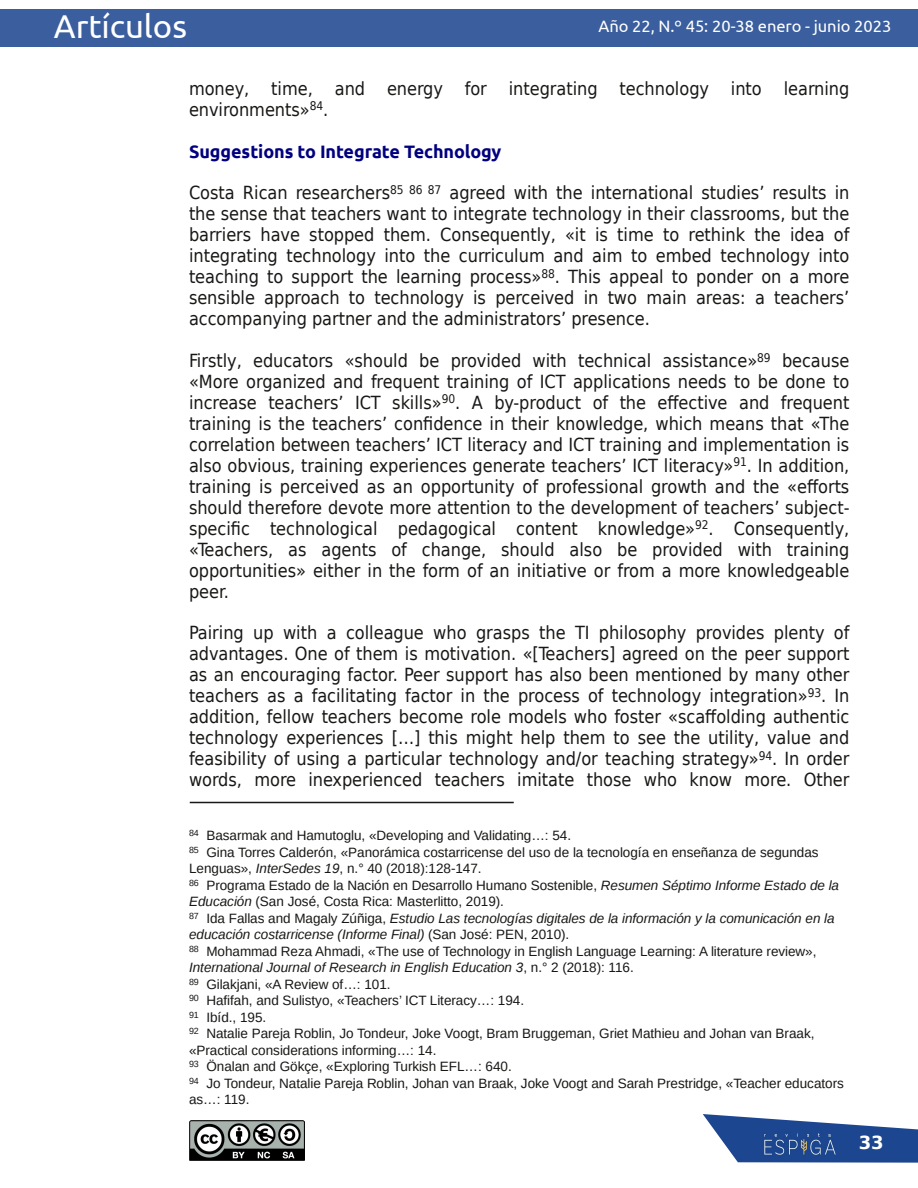
<style>
.page{position:relative;width:918px;height:1188px;background:#fff}
.page>*{position:absolute;margin:0;border:0;box-sizing:border-box;transform-origin:0 0}
.t1{font:33px "Ubuntu";color:#fff}
.t2{font:18px/21px "DejaVu Sans Condensed";color:#181715;text-align:justify}
.t3{font:700 18px "Ubuntu";letter-spacing:-.005em;color:#010180}
.t4{font:700 18px "DejaVu Sans";color:#fff}
.t5{font:16.5px "Ubuntu";color:#fff}
.t6{font:13.5px/16.5px "Liberation Sans";color:#181715}
.s1{font-style:italic}
</style>
<div class="page">
<svg style="left:703px;top:1114px;width:215px;height:49px"></svg>
<img style="left:741px;top:1129px;width:118px;height:31px">
<div style="left:0;top:9px;width:918px;height:38px;background:#3a5e9e"></div>
<img style="left:190px;top:1120px;width:114px;height:41px">
<hr style="left:190px;top:802px;width:324px;height:1px;background:#181715">
<h1 class="t1" style="left:54px;top:8px;width:135px">Artículos</h1>
<p class="t5" style="left:599px;top:16px;width:294px">Año 22, N.º 45: 20-38 enero - junio 2023</p>
<p class="t2" style="left:189px;top:78px;width:662px">money, time, and energy for integrating technology into learning environments»<sup>84</sup>.</p>
<p class="t3" style="left:189px;top:141px;width:314px">Suggestions to Integrate Technology</p>
<p class="t2" style="left:189px;top:183px;width:662px">Costa Rican researchers<sup>85</sup> <sup>86</sup> <sup>87</sup> agreed with the international studies’ results in the sense that teachers want to integrate technology in their classrooms, but the barriers have stopped them. Consequently, «it is time to rethink the idea of integrating technology into the curriculum and aim to embed technology into teaching to support the learning process»<sup>88</sup>. This appeal to ponder on a more sensible approach to technology is perceived in two main areas: a teachers’ accompanying partner and the administrators’ presence.</p>
<p class="t2" style="left:189px;top:350px;width:662px">Firstly, educators «should be provided with technical assistance»<sup>89</sup> because «More organized and frequent training of ICT applications needs to be done to increase teachers’ ICT skills»<sup>90</sup>. A by-product of the effective and frequent training is the teachers’ confidence in their knowledge, which means that «The correlation between teachers’ ICT literacy and ICT training and implementation is also obvious, training experiences generate teachers’ ICT literacy»<sup>91</sup>. In addition, training is perceived as an opportunity of professional growth and the «efforts should therefore devote more attention to the development of teachers’ subject&shy;specific technological pedagogical content knowledge»<sup>92</sup>. Consequently, «Teachers, as agents of change, should also be provided with training opportunities» either in the form of an initiative or from a more knowledgeable peer.</p>
<p class="t2" style="left:189px;top:623px;width:662px">Pairing up with a colleague who grasps the TI philosophy provides plenty of advantages. One of them is motivation. «[Teachers] agreed on the peer support as an encouraging factor. Peer support has also been mentioned by many other teachers as a facilitating factor in the process of technology integration»<sup>93</sup>. In addition, fellow teachers become role models who foster «scaffolding authentic technology experiences […] this might help them to see the utility, value and feasibility of using a particular technology and/or teaching strategy»<sup>94</sup>. In order words, more inexperienced teachers imitate those who know more. Other</p>
<p class="t6" style="left:189px;top:827px;width:656px"><sup>84</sup> Basarmak and Hamutoglu, «Developing and Validating…: 54.<br><sup>85</sup> Gina Torres Calderón, «Panorámica costarricense del uso de la tecnología en enseñanza de segundas Lenguas», <span class="s1">InterSedes 19</span>, n.° 40 (2018):128-147.<br><sup>86</sup> Programa Estado de la Nación en Desarrollo Humano Sostenible, <span class="s1">Resumen Séptimo Informe Estado de la Educación</span> (San José, Costa Rica: Masterlitto, 2019).<br><sup>87</sup> Ida Fallas and Magaly Zúñiga, <span class="s1">Estudio Las tecnologías digitales de la información y la comunicación en la educación costarricense (Informe Final)</span> (San José: PEN, 2010).<br><sup>88</sup> Mohammad Reza Ahmadi, «The use of Technology in English Language Learning: A literature review», <span class="s1">International Journal of Research in English Education 3</span>, n.° 2 (2018): 116.<br><sup>89</sup> Gilakjani, «A Review of…: 101.<br><sup>90</sup> Hafifah, and Sulistyo, «Teachers’ ICT Literacy…: 194.<br><sup>91</sup> Ibíd., 195.<br><sup>92</sup> Natalie Pareja Roblin, Jo Tondeur, Joke Voogt, Bram Bruggeman, Griet Mathieu and Johan van Braak, «Practical considerations informing…: 14.<br><sup>93</sup> Önalan and Gökçe, «Exploring Turkish EFL…: 640.<br><sup>94</sup> Jo Tondeur, Natalie Pareja Roblin, Johan van Braak, Joke Voogt and Sarah Prestridge, «Teacher educators as…: 119.</p>
<p class="t4" style="left:859px;top:1132px;width:26px">33</p>
</div>
